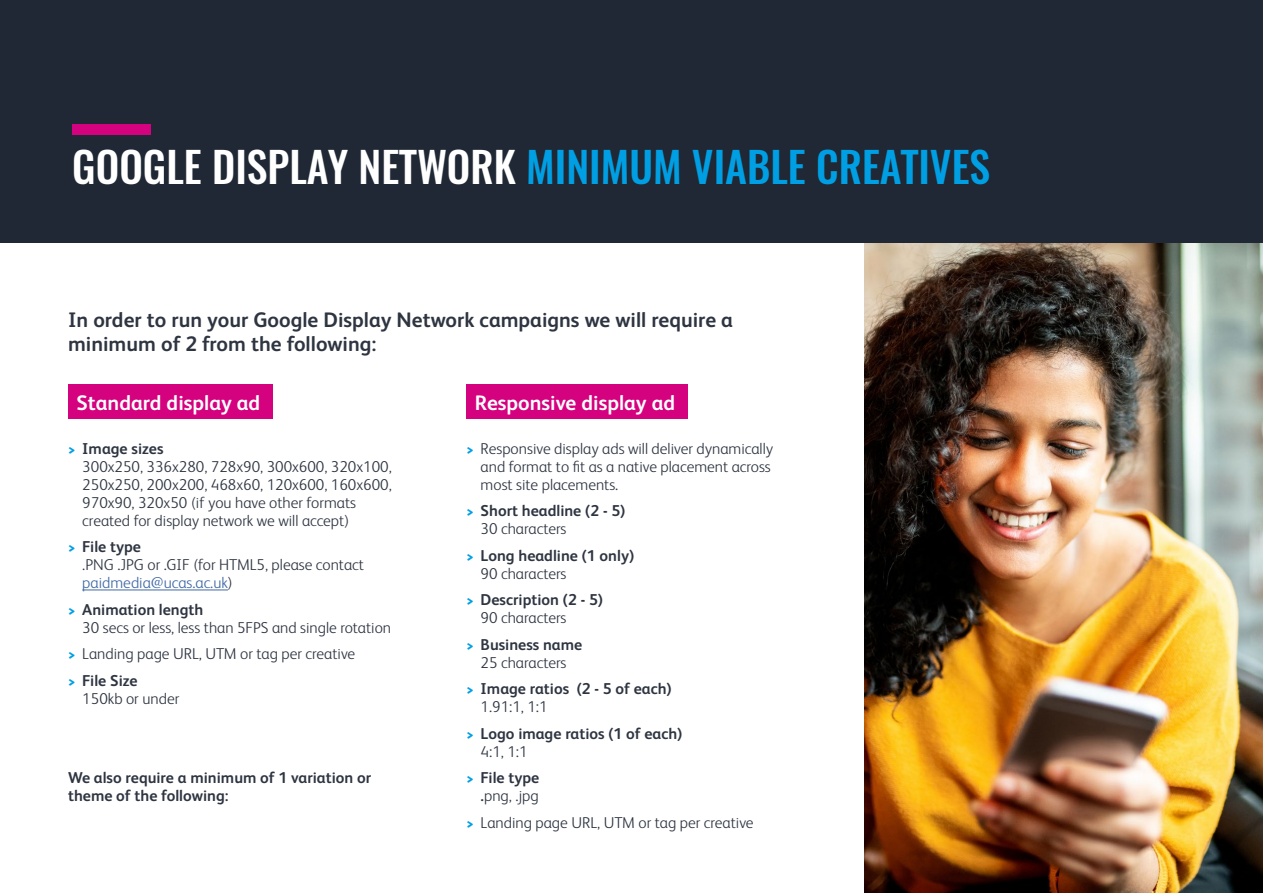
<style>
.page{position:relative;width:1263px;height:893px;background:#fff}
.page>*{position:absolute;margin:0;border:0;box-sizing:border-box;transform-origin:0 0}
.t1{font:500 42px "Oswald";color:#009fe3}
.t2{font:700 21px/24px "FS Albert Pro";color:#2e3541}
.t3{font:700 21px "FS Albert Pro";color:#fff}
.t4{font:300 15.75px/18px "FS Albert Pro";color:#2e3541}
.t5{font:700 15.75px/18px "FS Albert Pro";color:#2e3541}
.s1{color:#fff}
.s2{font-weight:800;font-size:13.5px;color:#009fe3}
.s3{font-weight:700}
.s4{color:#3f68a5}
.s5{font-weight:300}
</style>
<div class="page">
<hr style="left:82px;top:590px;width:146px;height:1px;background:#3f68a5">
<div style="left:68px;top:385px;width:204px;height:34px;background:#d5027f"></div>
<div style="left:466px;top:385px;width:221px;height:34px;background:#d5027f"></div>
<img style="left:865px;top:242px;width:398px;height:651px">
<div style="left:0;top:0;width:1263px;height:242px;background:#1f2834"></div>
<div style="left:72px;top:124px;width:79px;height:11px;background:#d5027f"></div>
<h1 class="t1" style="left:72px;top:137px;width:919px"><span class="s1">GOOGLE DISPLAY NETWORK</span> MINIMUM VIABLE CREATIVES</h1>
<h2 class="t2" style="left:68px;top:306px;width:666px">In order to run your Google Display Network campaigns we will require a minimum of 2 from the following:</h2>
<h2 class="t3" style="left:77px;top:387px;width:185px">Standard display ad</h2>
<p class="t4" style="left:82px;top:438px;width:311px;text-indent:-14px"><span class="s2">&gt;</span> <span class="s3">Image sizes<br></span>300x250, 336x280, 728x90, 300x600, 320x100, 250x250, 200x200, 468x60, 120x600, 160x600, 970x90, 320x50 (if you have other formats created for display network we will accept)</p>
<p class="t4" style="left:82px;top:537px;width:283px;text-indent:-14px"><span class="s2">&gt;</span> <span class="s3">File type<br></span>.PNG .JPG or .GIF (for HTML5, please contact <span class="s4">paidmedia@ucas.ac.uk</span>)</p>
<p class="t4" style="left:82px;top:599px;width:310px;text-indent:-14px"><span class="s2">&gt;</span> <span class="s3">Animation length<br></span>30 secs or less, less than 5FPS and single rotation</p>
<p class="t4" style="left:68px;top:640px;width:289px;line-height:26.5px"><span class="s2">&gt;</span> Landing page URL, UTM or tag per creative <span class="s2">&gt;</span> <span class="s3">File Size</span></p>
<p class="t4" style="left:82px;top:688px;width:98px">150kb or under</p>
<p class="t5" style="left:68px;top:768px;width:305px">We also require a minimum of 1 variation or theme of the following:</p>
<h2 class="t3" style="left:475px;top:388px;width:202px">Responsive display ad</h2>
<p class="t4" style="left:481px;top:438px;width:294px;text-indent:-14px"><span class="s2">&gt;</span> Responsive display ads will deliver dynamically and format to fit as a native placement across most site placements.</p>
<p class="t5" style="left:481px;top:501px;width:146px;text-indent:-14px"><span class="s2">&gt;</span> Short headline (2 - 5)<br><span class="s5">30 characters</span></p>
<p class="t5" style="left:481px;top:546px;width:155px;text-indent:-14px"><span class="s2">&gt;</span> Long headline (1 only)<br><span class="s5">90 characters</span></p>
<p class="t5" style="left:481px;top:590px;width:124px;text-indent:-14px"><span class="s2">&gt;</span> Description (2 - 5)<br><span class="s5">90 characters</span></p>
<p class="t5" style="left:466px;top:635px;width:117px;text-align:center"><span class="s2">&gt;</span> Business name<br><span class="s5">25 characters</span></p>
<p class="t5" style="left:481px;top:679px;width:193px;text-indent:-14px"><span class="s2">&gt;</span> Image ratios (2 - 5 of each)<br><span class="s5">1.91:1, 1:1</span></p>
<p class="t5" style="left:481px;top:724px;width:203px;text-indent:-14px"><span class="s2">&gt;</span> Logo image ratios (1 of each)<br><span class="s5">4:1, 1:1</span></p>
<p class="t5" style="left:466px;top:768px;width:75px;text-align:right"><span class="s2">&gt;</span> File type .<span class="s5">png, .jpg</span></p>
<p class="t4" style="left:466px;top:812px;width:289px"><span class="s2">&gt;</span> Landing page URL, UTM or tag per creative</p>
</div>
